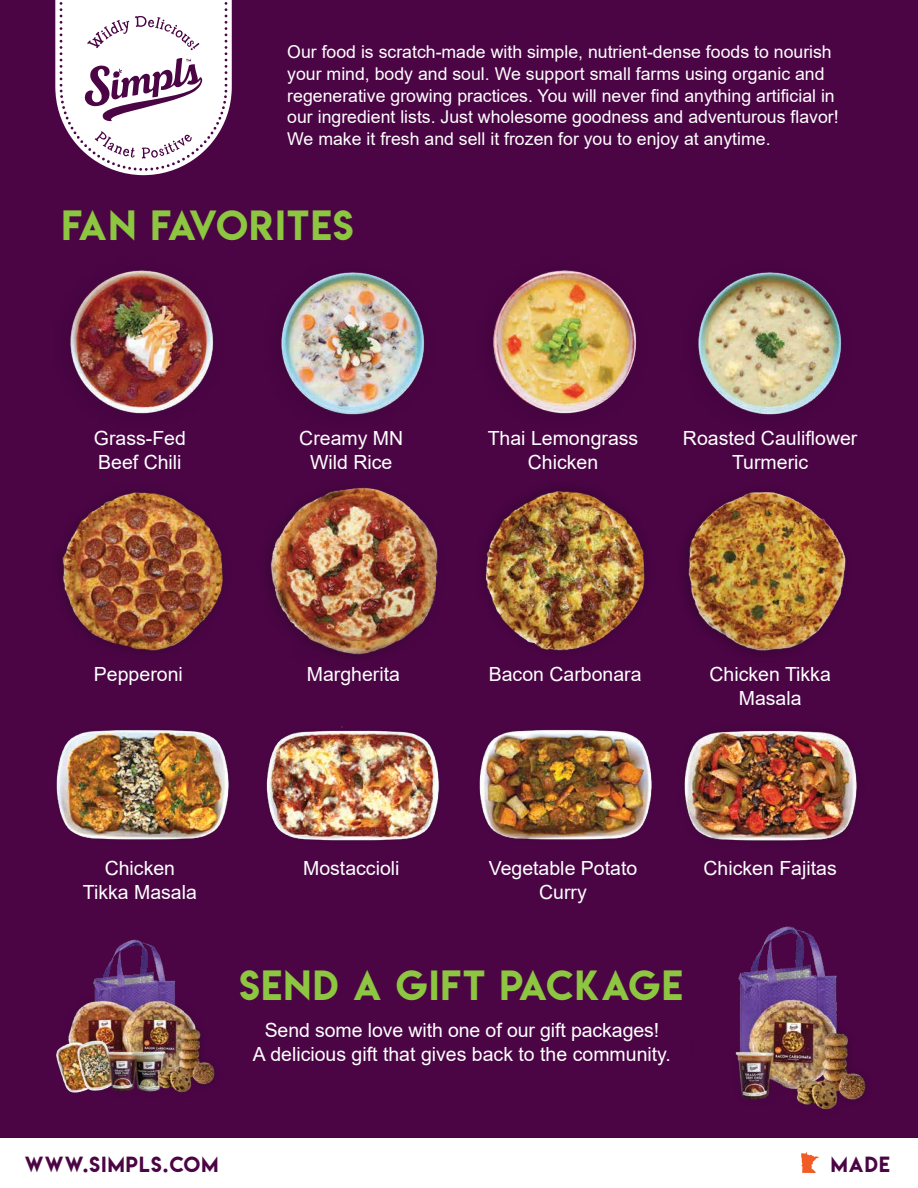
<style>
.page{position:relative;width:918px;height:1188px;background:#4b0545}
.page>*{position:absolute;margin:0;border:0;box-sizing:border-box;transform-origin:0 0}
.t1{font:37.5px "Lemon Milk";letter-spacing:.05em;color:#8dc640}
.t2{font:19.5px/24px "Arial";color:#fff;text-align:center}
.t3{font:19.5px "Lemon Milk";letter-spacing:.065em;color:#4b0545}
.t4{font:17.7px/21.8px "Arial";color:#fff}
</style>
<div class="page">
<div style="left:0;top:1138px;width:918px;height:50px;background:#fff"></div>
<svg style="left:801px;top:1152px;width:18px;height:21px"></svg>
<img style="left:70px;top:270px;width:144px;height:144px">
<img style="left:61px;top:492px;width:162px;height:159px">
<img style="left:281px;top:272px;width:144px;height:143px">
<img style="left:268px;top:487px;width:170px;height:170px">
<img style="left:493px;top:270px;width:144px;height:144px">
<img style="left:484px;top:489px;width:161px;height:162px">
<img style="left:698px;top:272px;width:144px;height:143px">
<img style="left:56px;top:730px;width:173px;height:110px">
<img style="left:266px;top:726px;width:174px;height:115px">
<img style="left:479px;top:730px;width:173px;height:110px">
<img style="left:684px;top:731px;width:173px;height:110px">
<img style="left:686px;top:492px;width:160px;height:161px">
<img style="left:56px;top:939px;width:159px;height:154px">
<img style="left:735px;top:926px;width:131px;height:184px">
<svg style="left:55px;top:0;width:177px;height:175px"></svg>
<p class="t4" style="left:287px;top:41px;width:553px">Our food is scratch-made with simple, nutrient-dense foods to nourish your mind, body and soul. We support small farms using organic and regenerative growing practices. You will never find anything artificial in our ingredient lists. Just wholesome goodness and adventurous flavor!<br>We make it fresh and sell it frozen for you to enjoy at anytime.</p>
<h1 class="t1" style="left:62px;top:198px;width:293px">FAN FAVORITES</h1>
<p class="t2" style="left:94px;top:426px;width:94px;text-align:left">Grass-Fed<br>Beef Chili</p>
<p class="t2" style="left:299px;top:426px;width:105px">Creamy MN<br>Wild Rice</p>
<p class="t2" style="left:488px;top:426px;width:152px">Thai Lemongrass<br>Chicken</p>
<p class="t2" style="left:683px;top:426px;width:176px">Roasted Cauliflower<br>Turmeric</p>
<p class="t2" style="left:94px;top:662px;width:90px">Pepperoni</p>
<p class="t2" style="left:307px;top:662px;width:95px">Margherita</p>
<p class="t2" style="left:489px;top:662px;width:154px">Bacon Carbonara</p>
<p class="t2" style="left:710px;top:662px;width:123px">Chicken Tikka<br>Masala</p>
<p class="t2" style="left:83px;top:857px;width:116px">Chicken<br>Tikka Masala</p>
<p class="t2" style="left:303px;top:856px;width:98px">Mostaccioli</p>
<p class="t2" style="left:489px;top:856px;width:150px">Vegetable Potato<br>Curry</p>
<p class="t2" style="left:704px;top:857px;width:135px">Chicken Fajitas</p>
<h1 class="t1" style="left:239px;top:959px;width:445px">SEND A GIFT PACKAGE</h1>
<p class="t2" style="left:253px;top:1018px;width:419px">Send some love with one of our gift packages!<br>A delicious gift that gives back to the community.</p>
<p class="t3" style="left:25px;top:1150px;width:195px">WWW.SIMPLS.COM</p>
<p class="t3" style="left:831px;top:1150px;width:61px">MADE</p>
</div>
